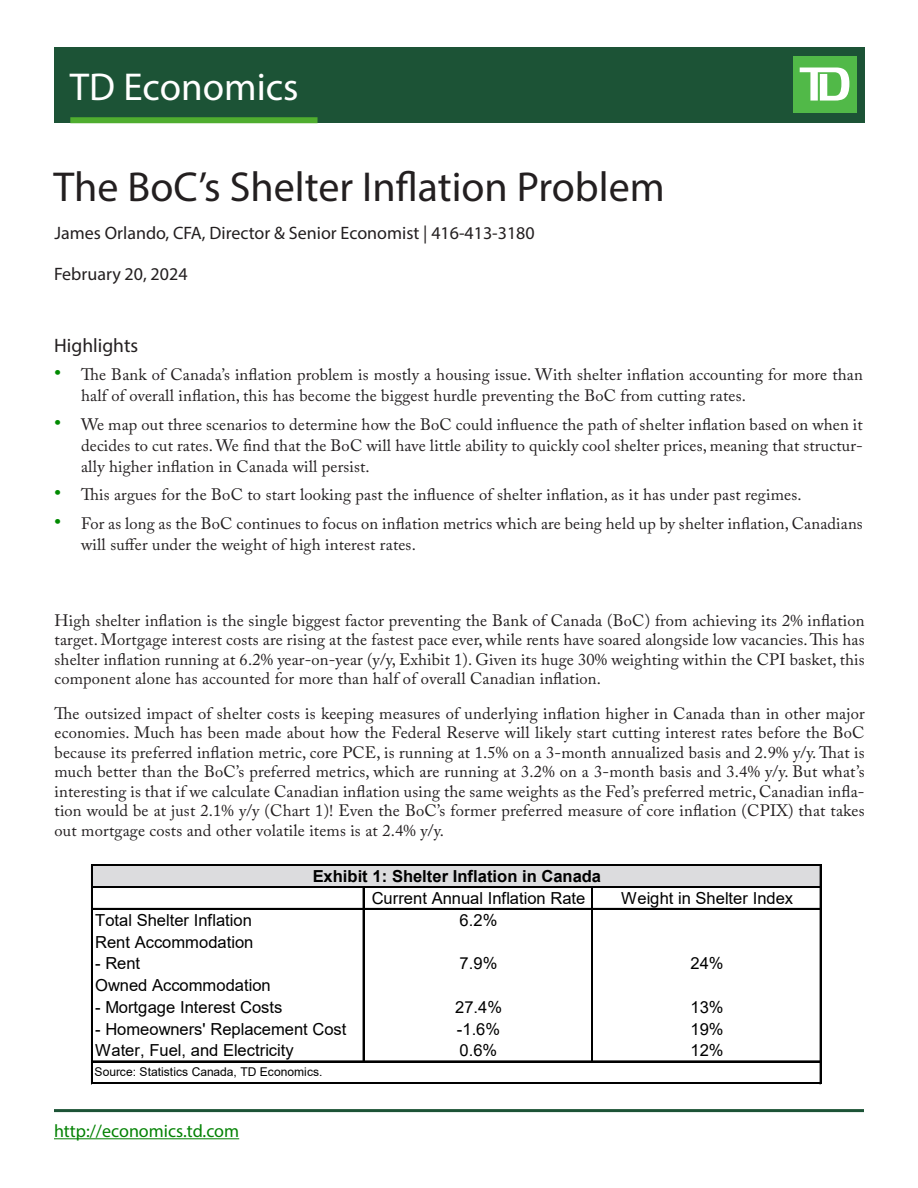
<style>
.page{position:relative;width:918px;height:1188px;background:#fff}
.page>*{position:absolute;margin:0;border:0;box-sizing:border-box;transform-origin:0 0}
.t1{font:42px "Myriad Pro";color:#231f20}
.t2{font:39px "Myriad Pro";color:#fff}
.Subtitle{font:19.5px "Myriad Pro";color:#231f20}
.Economist_Name{font:18px "Myriad Pro";color:#231f20}
.t3{font:18px "Myriad Pro";color:#038203}
.Date{font:18px "Myriad Pro";color:#231f20}
.Paragraph{font:16.5px/19.5px "Adobe Caslon Pro";letter-spacing:.01em;color:#231f20;text-align:justify}
.t4{font:16.5px "Arial";color:#000}
.t5{font:700 16.5px "Arial";color:#000}
.t6{font:12px "Arial";color:#000}
.s1{font-size:21px;color:#008a00}
</style>
<div class="page">
<div style="left:54px;top:47px;width:810px;height:76px;background:#1c5336"></div>
<div style="left:793px;top:56px;width:63px;height:57px;background:#51b948"></div>
<svg style="left:800px;top:68px;width:49px;height:33px"></svg>
<div style="left:70px;top:117px;width:248px;height:6px;background:#4fad2f"></div>
<hr style="left:54px;top:1138px;width:185px;height:1px;background:#038203">
<hr style="left:54px;top:1109px;width:810px;height:3px;background:#1c5336">
<div style="left:93px;top:866px;width:728px;height:21px;background:#dcdcde"></div>
<hr style="left:91px;top:865px;width:2px;height:219px;background:#000">
<hr style="left:820px;top:866px;width:1px;height:218px;background:#000">
<hr style="left:363px;top:888px;width:1px;height:174px;background:#000">
<hr style="left:591px;top:888px;width:2px;height:174px;background:#000">
<hr style="left:93px;top:865px;width:728px;height:1px;background:#000">
<hr style="left:93px;top:886px;width:728px;height:1px;background:#000">
<hr style="left:93px;top:887px;width:728px;height:1px;background:#000">
<hr style="left:93px;top:908px;width:728px;height:2px;background:#000">
<hr style="left:93px;top:1061px;width:728px;height:1px;background:#000">
<hr style="left:93px;top:1082px;width:728px;height:1px;background:#000">
<hr style="left:93px;top:1083px;width:728px;height:1px;background:#000">
<h2 class="t2" style="left:70px;top:63px;width:230px">TD Economics</h2>
<p class="t1" style="left:54px;top:161px;width:613px">The BoC’s Shelter Inflation Problem</p>
<p class="Economist_Name" style="left:54px;top:222px;width:482px">James Orlando, CFA, Director &amp; Senior Economist | 416-413-3180</p>
<p class="Date" style="left:54px;top:262px;width:135px">February 20, 2024</p>
<p class="Subtitle" style="left:54px;top:333px;width:86px">Highlights</p>
<p class="Paragraph" style="left:81px;top:364px;width:783px;line-height:21px;text-indent:-27px"><span class="s1">•</span> The Bank of Canada’s inflation problem is mostly a housing issue. With shelter inflation accounting for more than half of overall inflation, this has become the biggest hurdle preventing the BoC from cutting rates.</p>
<p class="Paragraph" style="left:81px;top:413px;width:783px;line-height:21px;text-indent:-27px"><span class="s1">•</span> We map out three scenarios to determine how the BoC could influence the path of shelter inflation based on when it decides to cut rates. We find that the BoC will have little ability to quickly cool shelter prices, meaning that structur&shy;ally higher inflation in Canada will persist.</p>
<p class="Paragraph" style="left:54px;top:485px;width:749px"><span class="s1">•</span> This argues for the BoC to start looking past the influence of shelter inflation, as it has under past regimes.</p>
<p class="Paragraph" style="left:81px;top:512px;width:783px;line-height:21px;text-indent:-27px"><span class="s1">•</span> For as long as the BoC continues to focus on inflation metrics which are being held up by shelter inflation, Canadians will suffer under the weight of high interest rates.</p>
<p class="Paragraph" style="left:55px;top:610px;width:812px">High shelter inflation is the single biggest factor preventing the Bank of Canada (BoC) from achieving its 2% inflation target. Mortgage interest costs are rising at the fastest pace ever, while rents have soared alongside low vacancies. This has shelter inflation running at 6.2% year-on-year (y/y, Exhibit 1). Given its huge 30% weighting within the CPI basket, this component alone has accounted for more than half of overall Canadian inflation.</p>
<p class="Paragraph" style="left:55px;top:703px;width:812px">The outsized impact of shelter costs is keeping measures of underlying inflation higher in Canada than in other major economies. Much has been made about how the Federal Reserve will likely start cutting interest rates before the BoC because its preferred inflation metric, core PCE, is running at 1.5% on a 3-month annualized basis and 2.9% y/y. That is much better than the BoC’s preferred metrics, which are running at 3.2% on a 3-month basis and 3.4% y/y. But what’s interesting is that if we calculate Canadian inflation using the same weights as the Fed’s preferred metric, Canadian infla&shy;tion would be at just 2.1% y/y (Chart 1)! Even the BoC’s former preferred measure of core inflation (CPIX) that takes out mortgage costs and other volatile items is at 2.4% y/y.</p>
<p class="t5" style="left:313px;top:864px;width:290px">Exhibit 1: Shelter Inflation in Canada</p>
<p class="t4" style="left:372px;top:887px;width:215px">Current Annual Inflation Rate</p>
<p class="t4" style="left:621px;top:887px;width:174px">Weight in Shelter Index</p>
<p class="t4" style="left:95px;top:909px;width:158px">Total Shelter Inflation</p>
<p class="t4" style="left:460px;top:909px;width:39px">6.2%</p>
<p class="t4" style="left:95px;top:930px;width:160px">Rent Accommodation</p>
<p class="t4" style="left:95px;top:952px;width:47px">- Rent</p>
<p class="t4" style="left:460px;top:952px;width:39px">7.9%</p>
<p class="t4" style="left:691px;top:952px;width:35px">24%</p>
<p class="t4" style="left:95px;top:974px;width:177px">Owned Accommodation</p>
<p class="t4" style="left:95px;top:996px;width:189px">- Mortgage Interest Costs</p>
<p class="t4" style="left:455px;top:996px;width:48px">27.4%</p>
<p class="t4" style="left:691px;top:996px;width:35px">13%</p>
<p class="t4" style="left:95px;top:1018px;width:253px">- Homeowners' Replacement Cost</p>
<p class="t4" style="left:457px;top:1018px;width:45px">-1.6%</p>
<p class="t4" style="left:691px;top:1018px;width:35px">19%</p>
<p class="t4" style="left:95px;top:1039px;width:200px">Water, Fuel, and Electricity</p>
<p class="t4" style="left:460px;top:1039px;width:39px">0.6%</p>
<p class="t4" style="left:691px;top:1039px;width:35px">12%</p>
<p class="t6" style="left:95px;top:1063px;width:229px">Source: Statistics Canada, TD Economics.</p>
<p class="t3" style="left:54px;top:1120px;width:187px">http://economics.td.com</p>
</div>
